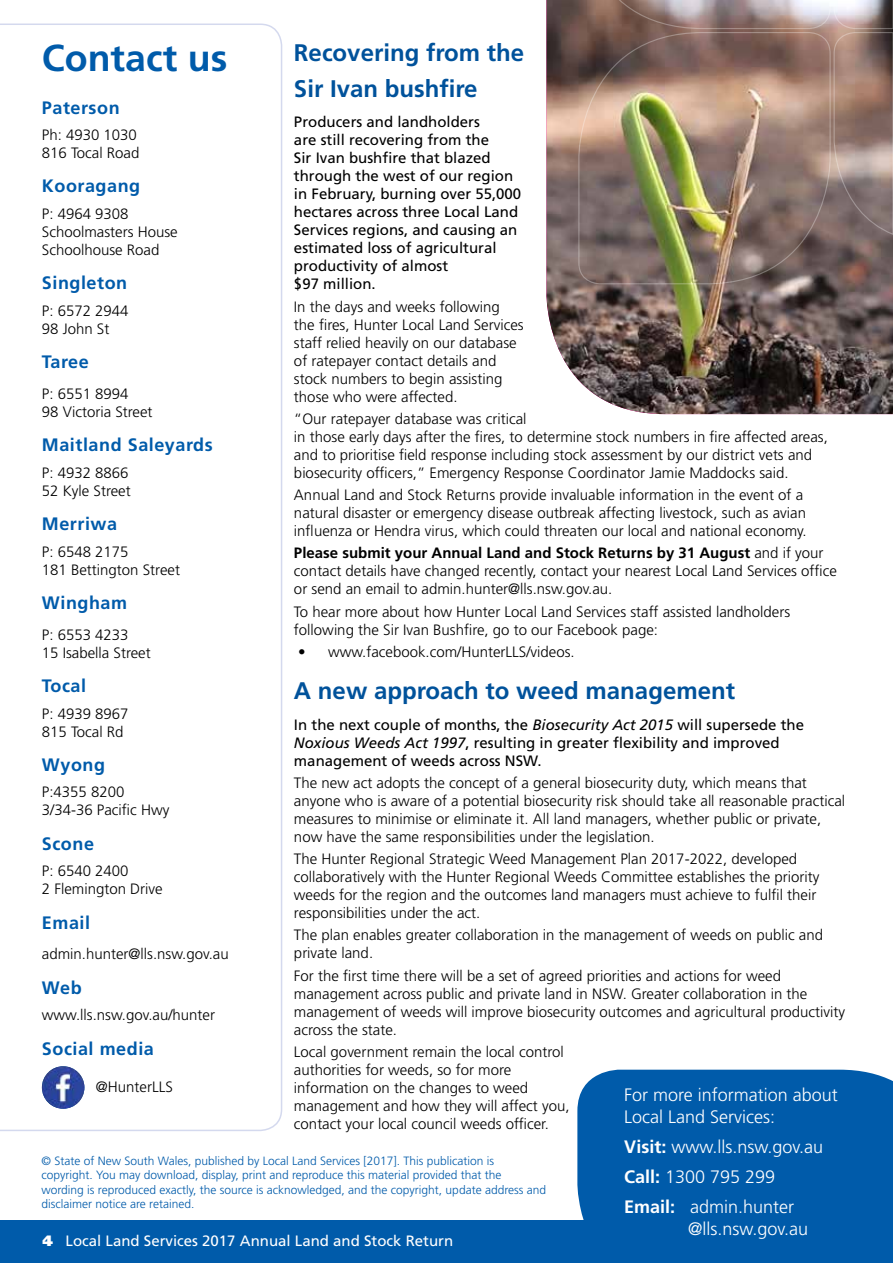
<style>
.page{position:relative;width:893px;height:1263px;background:#fff}
.page>*{position:absolute;margin:0;border:0;box-sizing:border-box;transform-origin:0 0}
.t1{font:700 37.5px "Frutiger LT Std";color:#005baa}
.t2{font:700 24px/36px "Frutiger LT Std";color:#00529b}
.t3{font:300 18px/30.2px "Frutiger LT Std";color:#fff}
.t4{font:700 18px "Frutiger LT Std";letter-spacing:.03em;color:#005baa}
.t5{font:300 15px/18px "Frutiger LT Std";color:#000}
.t6{font:15px/18px "Frutiger LT Std";color:#000}
.t7{font:15px "Frutiger LT Std";color:#fff}
.t8{font:300 12px/14.4px "Frutiger LT Std";color:#005baa}
.s1{font-weight:700}
.s2{font-style:italic}
.s3{font-weight:900}
</style>
<div class="page">
<div style="left:0;top:1220px;width:893px;height:43px;background:#005baa"></div>
<svg style="left:0;top:24px;width:282px;height:1107px"></svg>
<img style="left:42px;top:1066px;width:42px;height:43px;border-radius:21px">
<img style="left:546px;top:0;width:347px;height:414px">
<img style="left:578px;top:236px;width:253px;height:49px">
<img style="left:578px;top:0;width:315px;height:236px">
<div style="left:577px;top:1070px;width:316px;height:150px;background:#005baa"></div>
<p class="t2" style="left:294px;top:34px;width:232px">Recovering from the<br>Sir Ivan bushfire</p>
<p class="t6" style="left:294px;top:113px;width:229px">Producers and landholders<br>are still recovering from the<br>Sir Ivan bushfire that blazed through the west of our region in February, burning over 55,000 hectares across three Local Land<br>Services regions, and causing an estimated loss of agricultural productivity of almost<br>$97 million.</p>
<p class="t5" style="left:294px;top:298px;width:231px">In the days and weeks following the fires, Hunter Local Land Services staff relied heavily on our database of ratepayer contact details and stock numbers to begin assisting those who were affected.</p>
<p class="t5" style="left:294px;top:410px;width:535px">“Our ratepayer database was critical<br>in those early days after the fires, to determine stock numbers in fire affected areas, and to prioritise field response including stock assessment by our district vets and biosecurity officers,” Emergency Response Coordinator Jamie Maddocks said.</p>
<p class="t5" style="left:294px;top:486px;width:514px">Annual Land and Stock Returns provide invaluable information in the event of a natural disaster or emergency disease outbreak affecting livestock, such as avian influenza or Hendra virus, which could threaten our local and national economy.</p>
<p class="t5" style="left:294px;top:544px;width:544px"><span class="s1">Please submit your Annual Land and Stock Returns by 31 August</span> and if your contact details have changed recently, contact your nearest Local Land Services office or send an email to admin.hunter@lls.nsw.gov.au.</p>
<p class="t5" style="left:294px;top:603px;width:498px">To hear more about how Hunter Local Land Services staff assisted landholders following the Sir Ivan Bushfire, go to our Facebook page:</p>
<p class="t5" style="left:298px;top:643px;width:278px">• www.facebook.com/HunterLLS/videos.</p>
<p class="t2" style="left:294px;top:673px;width:442px">A new approach to weed management</p>
<p class="t6" style="left:294px;top:715px;width:512px">In the next couple of months, the <span class="s2">Biosecurity Act 2015</span> will supersede the<br><span class="s2">Noxious Weeds Act 1997</span>, resulting in greater flexibility and improved management of weeds across NSW.</p>
<p class="t5" style="left:294px;top:774px;width:553px">The new act adopts the concept of a general biosecurity duty, which means that anyone who is aware of a potential biosecurity risk should take all reasonable practical measures to minimise or eliminate it. All land managers, whether public or private, now have the same responsibilities under the legislation.</p>
<p class="t5" style="left:294px;top:850px;width:527px">The Hunter Regional Strategic Weed Management Plan 2017-2022, developed collaboratively with the Hunter Regional Weeds Committee establishes the priority weeds for the region and the outcomes land managers must achieve to fulfil their responsibilities under the act.</p>
<p class="t5" style="left:294px;top:926px;width:531px">The plan enables greater collaboration in the management of weeds on public and</p>
<p class="t5" style="left:294px;top:942px;width:489px;line-height:22.2px">private land.<br>For the first time there will be a set of agreed priorities and actions for weed</p>
<p class="t5" style="left:294px;top:985px;width:553px">management across public and private land in NSW. Greater collaboration in the management of weeds will improve biosecurity outcomes and agricultural productivity across the state.</p>
<p class="t5" style="left:294px;top:1043px;width:277px">Local government remain the local control authorities for weeds, so for more information on the changes to weed management and how they will affect you, contact your local council weeds officer.</p>
<h1 class="t1" style="left:42px;top:36px;width:187px">Contact us</h1>
<p class="t4" style="left:42px;top:97px;width:79px">Paterson</p>
<p class="t5" style="left:42px;top:126px;width:99px">Ph: 4930 1030<br>816 Tocal Road</p>
<p class="t4" style="left:42px;top:176px;width:100px">Kooragang</p>
<p class="t5" style="left:42px;top:205px;width:137px">P: 4964 9308<br>Schoolmasters House<br>Schoolhouse Road</p>
<p class="t4" style="left:42px;top:272px;width:87px">Singleton</p>
<p class="t5" style="left:42px;top:302px;width:88px">P: 6572 2944<br>98 John St</p>
<p class="t4" style="left:42px;top:351px;width:48px">Taree</p>
<p class="t5" style="left:42px;top:385px;width:112px">P: 6551 8994<br>98 Victoria Street</p>
<p class="t4" style="left:42px;top:434px;width:172px">Maitland Saleyards</p>
<p class="t5" style="left:42px;top:464px;width:90px">P: 4932 8866<br>52 Kyle Street</p>
<p class="t4" style="left:42px;top:513px;width:77px">Merriwa</p>
<p class="t5" style="left:42px;top:543px;width:140px">P: 6548 2175<br>181 Bettington Street</p>
<p class="t4" style="left:42px;top:592px;width:87px">Wingham</p>
<p class="t5" style="left:42px;top:626px;width:110px">P: 6553 4233<br>15 Isabella Street</p>
<p class="t4" style="left:42px;top:675px;width:46px">Tocal</p>
<p class="t5" style="left:42px;top:705px;width:88px">P: 4939 8967<br>815 Tocal Rd</p>
<p class="t4" style="left:42px;top:754px;width:65px">Wyong</p>
<p class="t5" style="left:42px;top:783px;width:129px">P:4355 8200<br>3/34-36 Pacific Hwy</p>
<p class="t4" style="left:42px;top:833px;width:54px">Scone</p>
<p class="t5" style="left:42px;top:862px;width:122px">P: 6540 2400<br>2 Flemington Drive</p>
<p class="t4" style="left:42px;top:912px;width:50px">Email</p>
<p class="t5" style="left:42px;top:945px;width:188px">admin.hunter@lls.nsw.gov.au</p>
<p class="t4" style="left:42px;top:977px;width:41px">Web</p>
<p class="t5" style="left:42px;top:1006px;width:175px">www.lls.nsw.gov.au/hunter</p>
<p class="t4" style="left:42px;top:1038px;width:113px">Social media</p>
<p class="t5" style="left:96px;top:1078px;width:78px">@HunterLLS</p>
<p class="t3" style="left:624px;top:1085px;width:215px;line-height:21.6px">For more information about<br>Local Land Services:</p>
<p class="t3" style="left:624px;top:1132px;width:200px"><span class="s1">Visit:</span> www.lls.nsw.gov.au<br><span class="s1">Call:</span> 1300 795 299<br><span class="s1">Email:</span> admin.hunter</p>
<p class="t3" style="left:688px;top:1214px;width:122px">@lls.nsw.gov.au</p>
<p class="t8" style="left:42px;top:1154px;width:506px">© State of New South Wales, published by Local Land Services [2017]. This publication is copyright. You may download, display, print and reproduce this material provided that the wording is reproduced exactly, the source is acknowledged, and the copyright, update address and disclaimer notice are retained.</p>
<p class="t7" style="left:43px;top:1231px;width:412px"><span class="s3">4</span> Local Land Services 2017 Annual Land and Stock Return</p>
</div>
